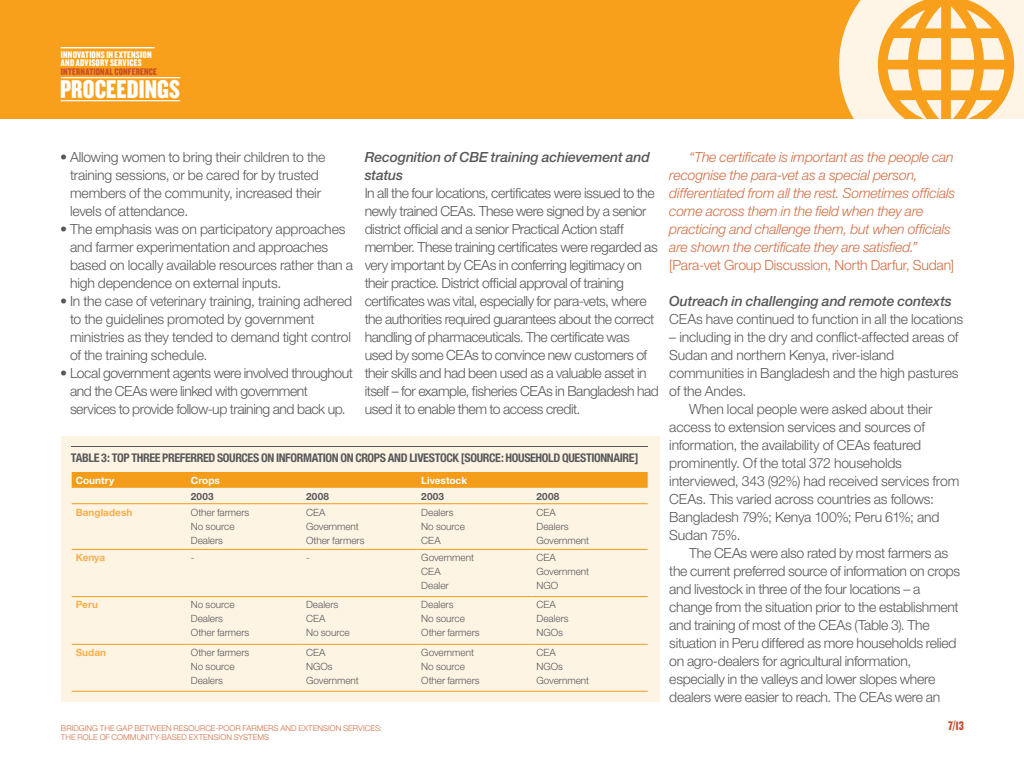
<style>
.page{position:relative;width:1024px;height:768px;background:#fff}
.page>*{position:absolute;margin:0;border:0;box-sizing:border-box;transform-origin:0 0}
.t1{font:26.7px "Knockout HTF69 Full Liteweight";letter-spacing:.005em;color:#fff}
.t2{font:300 14px/18px "Helvetica Neue";letter-spacing:-.025em;color:#57585a}
.t3{font:italic 300 14px/18px "Helvetica Neue";letter-spacing:-.015em;color:#d36e44}
.t4{font:italic 500 14px/18px "Helvetica Neue";letter-spacing:-.01em;color:#57585a}
.t5{font:300 14px "Helvetica Neue";letter-spacing:-.01em;color:#d36e44}
.t6{font:13px "Knockout HTF69 Full Liteweight";color:#c94d28}
.t7{font:700 condensed 12px "Helvetica Neue";letter-spacing:-.03em;color:#57585a}
.t8{font:300 10px/14px "Helvetica Neue";color:#57585a}
.t9{font:10px/8.5px "Knockout HTF69 Full Liteweight";letter-spacing:.015em;color:#fff}
.t10{font:700 10px "Helvetica Neue";letter-spacing:.005em;color:#f7af4a}
.t11{font:10px "Knockout HTF69 Full Liteweight";letter-spacing:.015em;color:#c94d28}
.t12{font:700 10px "Helvetica Neue";letter-spacing:.005em;color:#fff}
.t13{font:700 10px "Helvetica Neue";letter-spacing:.02em;color:#57585a}
.t14{font:300 8px/9px "Helvetica Neue";color:#d36e44}
</style>
<div class="page">
<div style="left:0;top:0;width:1024px;height:119px;background:#f89f1c"></div>
<hr style="left:61px;top:77px;width:119px;height:1px;background:#fff">
<hr style="left:61px;top:100px;width:119px;height:1px;background:#fff">
<hr style="left:61px;top:47px;width:94px;height:1px;background:#fff">
<svg style="left:839px;top:0;width:185px;height:119px;fill:#fef5e7"></svg>
<svg style="left:951px;top:38px;width:23px;height:22px"></svg>
<svg style="left:951px;top:6px;width:41px;height:22px"></svg>
<svg style="left:951px;top:69px;width:23px;height:21px"></svg>
<svg style="left:951px;top:100px;width:42px;height:19px"></svg>
<div style="left:61px;top:436px;width:598px;height:266px;background:#fef4e4"></div>
<hr style="left:71px;top:446px;width:577px;height:1px;background:#57585a">
<div style="left:72px;top:472px;width:576px;height:16px;background:#f49d1b"></div>
<hr style="left:72px;top:549px;width:115px;height:1px;background:#f49d1b">
<hr style="left:187px;top:549px;width:115px;height:1px;background:#f49d1b">
<hr style="left:302px;top:549px;width:115px;height:1px;background:#f49d1b">
<hr style="left:417px;top:549px;width:116px;height:1px;background:#f49d1b">
<hr style="left:533px;top:549px;width:115px;height:1px;background:#f49d1b">
<hr style="left:72px;top:596px;width:115px;height:1px;background:#f49d1b">
<hr style="left:187px;top:596px;width:115px;height:1px;background:#f49d1b">
<hr style="left:302px;top:596px;width:115px;height:1px;background:#f49d1b">
<hr style="left:417px;top:596px;width:116px;height:1px;background:#f49d1b">
<hr style="left:533px;top:596px;width:115px;height:1px;background:#f49d1b">
<hr style="left:72px;top:644px;width:115px;height:1px;background:#f49d1b">
<hr style="left:187px;top:644px;width:115px;height:1px;background:#f49d1b">
<hr style="left:302px;top:644px;width:115px;height:1px;background:#f49d1b">
<hr style="left:417px;top:644px;width:116px;height:1px;background:#f49d1b">
<hr style="left:533px;top:644px;width:115px;height:1px;background:#f49d1b">
<hr style="left:187px;top:691px;width:115px;height:1px;background:#f49d1b">
<hr style="left:302px;top:691px;width:115px;height:1px;background:#f49d1b">
<hr style="left:417px;top:691px;width:116px;height:1px;background:#f49d1b">
<hr style="left:533px;top:691px;width:115px;height:1px;background:#f49d1b">
<hr style="left:72px;top:503px;width:115px;height:1px;background:#f49d1b">
<hr style="left:187px;top:503px;width:115px;height:1px;background:#f49d1b">
<hr style="left:302px;top:503px;width:115px;height:1px;background:#f49d1b">
<hr style="left:417px;top:503px;width:116px;height:1px;background:#f49d1b">
<hr style="left:533px;top:503px;width:115px;height:1px;background:#f49d1b">
<hr style="left:72px;top:691px;width:115px;height:1px;background:#f49d1b">
<p class="t9" style="left:61px;top:50px;width:92px">INNOVATIONS IN EXTENSION<br>AND ADVISORY SERVICES</p>
<p class="t11" style="left:61px;top:66px;width:97px">INTERNATIONAL CONFERENCE</p>
<h1 class="t1" style="left:60px;top:75px;width:122px">PROCEEDINGS</h1>
<p class="t2" style="left:70px;top:148px;width:257px;text-indent:-10px">• Allowing women to bring their children to the training sessions, or be cared for by trusted members of the community, increased their levels of attendance.</p>
<p class="t2" style="left:70px;top:220px;width:285px;text-indent:-10px">• The emphasis was on participatory approaches and farmer experimentation and approaches based on locally available resources rather than a high dependence on external inputs.</p>
<p class="t2" style="left:70px;top:292px;width:284px;text-indent:-10px">• In the case of veterinary training, training adhered to the guidelines promoted by government ministries as they tended to demand tight control of the training schedule.</p>
<p class="t2" style="left:70px;top:364px;width:285px;text-indent:-10px">• Local government agents were involved throughout and the CEAs were linked with government services to provide follow-up training and back up.</p>
<p class="t4" style="left:365px;top:148px;width:287px">Recognition of CBE training achievement and status</p>
<p class="t2" style="left:365px;top:184px;width:296px">In all the four locations, certificates were issued to the newly trained CEAs. These were signed by a senior district official and a senior Practical Action staff member. These training certificates were regarded as very important by CEAs in conferring legitimacy on their practice. District official approval of training certificates was vital, especially for para-vets, where the authorities required guarantees about the correct handling of pharmaceuticals. The certificate was used by some CEAs to convince new customers of their skills and had been used as a valuable asset in itself – for example, fisheries CEAs in Bangladesh had used it to enable them to access credit.</p>
<p class="t7" style="left:71px;top:450px;width:569px">TABLE 3: TOP THREE PREFERRED SOURCES ON INFORMATION ON CROPS AND LIVESTOCK [SOURCE: HOUSEHOLD QUESTIONNAIRE]</p>
<p class="t12" style="left:76px;top:474px;width:40px">Country</p>
<p class="t12" style="left:191px;top:474px;width:31px">Crops</p>
<p class="t12" style="left:421px;top:474px;width:47px">Livestock</p>
<p class="t13" style="left:191px;top:490px;width:24px">2003</p>
<p class="t13" style="left:306px;top:490px;width:24px">2008</p>
<p class="t13" style="left:421px;top:490px;width:24px">2003</p>
<p class="t13" style="left:537px;top:490px;width:24px">2008</p>
<p class="t10" style="left:76px;top:506px;width:58px">Bangladesh</p>
<p class="t8" style="left:191px;top:505px;width:60px">Other farmers<br>No source<br>Dealers</p>
<p class="t8" style="left:306px;top:505px;width:60px">CEA<br>Government<br>Other farmers</p>
<p class="t8" style="left:421px;top:505px;width:45px">Dealers<br>No source<br>CEA</p>
<p class="t8" style="left:537px;top:505px;width:54px">CEA<br>Dealers<br>Government</p>
<p class="t10" style="left:76px;top:551px;width:31px">Kenya</p>
<p class="t8" style="left:191px;top:551px;width:5px">-</p>
<p class="t8" style="left:306px;top:551px;width:5px">-</p>
<p class="t8" style="left:421px;top:551px;width:54px">Government<br>CEA<br>Dealer</p>
<p class="t8" style="left:537px;top:551px;width:54px">CEA<br>Government<br>NGO</p>
<p class="t10" style="left:76px;top:599px;width:24px">Peru</p>
<p class="t8" style="left:191px;top:598px;width:60px">No source<br>Dealers<br>Other farmers</p>
<p class="t8" style="left:306px;top:598px;width:45px">Dealers<br>CEA<br>No source</p>
<p class="t8" style="left:421px;top:598px;width:60px">Dealers<br>No source<br>Other farmers</p>
<p class="t8" style="left:537px;top:598px;width:34px">CEA<br>Dealers<br>NGOs</p>
<p class="t10" style="left:76px;top:646px;width:32px">Sudan</p>
<p class="t8" style="left:191px;top:645px;width:60px">Other farmers<br>No source<br>Dealers</p>
<p class="t8" style="left:306px;top:645px;width:54px">CEA<br>NGOs<br>Government</p>
<p class="t8" style="left:421px;top:645px;width:60px">Government<br>No source<br>Other farmers</p>
<p class="t8" style="left:537px;top:645px;width:54px">CEA<br>NGOs<br>Government</p>
<p class="t3" style="left:669px;top:148px;width:288px;text-indent:20px">“The certificate is important as the people can recognise the para-vet as a special person, differentiated from all the rest. Sometimes officials come across them in the field when they are practicing and challenge them, but when officials are shown the certificate they are satisfied.”</p>
<p class="t5" style="left:669px;top:257px;width:286px">[Para-vet Group Discussion, North Darfur, Sudan]</p>
<p class="t4" style="left:669px;top:292px;width:284px">Outreach in challenging and remote contexts</p>
<p class="t2" style="left:669px;top:310px;width:295px">CEAs have continued to function in all the locations</p>
<p class="t2" style="left:669px;top:328px;width:291px">– including in the dry and conflict-affected areas of</p>
<p class="t2" style="left:669px;top:346px;width:226px">Sudan and northern Kenya, river-island</p>
<p class="t2" style="left:669px;top:364px;width:291px">communities in Bangladesh and the high pastures</p>
<p class="t2" style="left:669px;top:382px;width:78px">of the Andes.</p>
<p class="t2" style="left:689px;top:400px;width:245px">When local people were asked about their</p>
<p class="t2" style="left:669px;top:418px;width:257px">access to extension services and sources of</p>
<p class="t2" style="left:669px;top:436px;width:253px">information, the availability of CEAs featured</p>
<p class="t2" style="left:669px;top:454px;width:234px">prominently. Of the total 372 households</p>
<p class="t2" style="left:669px;top:472px;width:292px">interviewed, 343 (92%) had received services from</p>
<p class="t2" style="left:669px;top:490px;width:266px">CEAs. This varied across countries as follows:</p>
<p class="t2" style="left:669px;top:508px;width:272px">Bangladesh 79%; Kenya 100%; Peru 61%; and</p>
<p class="t2" style="left:669px;top:526px;width:73px">Sudan 75%.</p>
<p class="t2" style="left:689px;top:544px;width:260px">The CEAs were also rated by most farmers as</p>
<p class="t2" style="left:669px;top:562px;width:293px">the current preferred source of information on crops</p>
<p class="t2" style="left:669px;top:580px;width:253px">and livestock in three of the four locations – a</p>
<p class="t2" style="left:669px;top:598px;width:291px">change from the situation prior to the establishment</p>
<p class="t2" style="left:669px;top:616px;width:262px">and training of most of the CEAs (Table 3). The</p>
<p class="t2" style="left:669px;top:634px;width:289px">situation in Peru differed as more households relied</p>
<p class="t2" style="left:669px;top:652px;width:243px">on agro-dealers for agricultural information,</p>
<p class="t2" style="left:669px;top:670px;width:268px">especially in the valleys and lower slopes where</p>
<p class="t2" style="left:669px;top:688px;width:272px">dealers were easier to reach. The CEAs were an</p>
<p class="t14" style="left:61px;top:723px;width:323px">BRIDGING THE GAP BETWEEN RESOURCE-POOR FARMERS AND EXTENSION SERVICES:<br>THE ROLE OF COMMUNITY-BASED EXTENSION SYSTEMS</p>
<p class="t6" style="left:948px;top:719px;width:17px">7/13</p>
</div>
